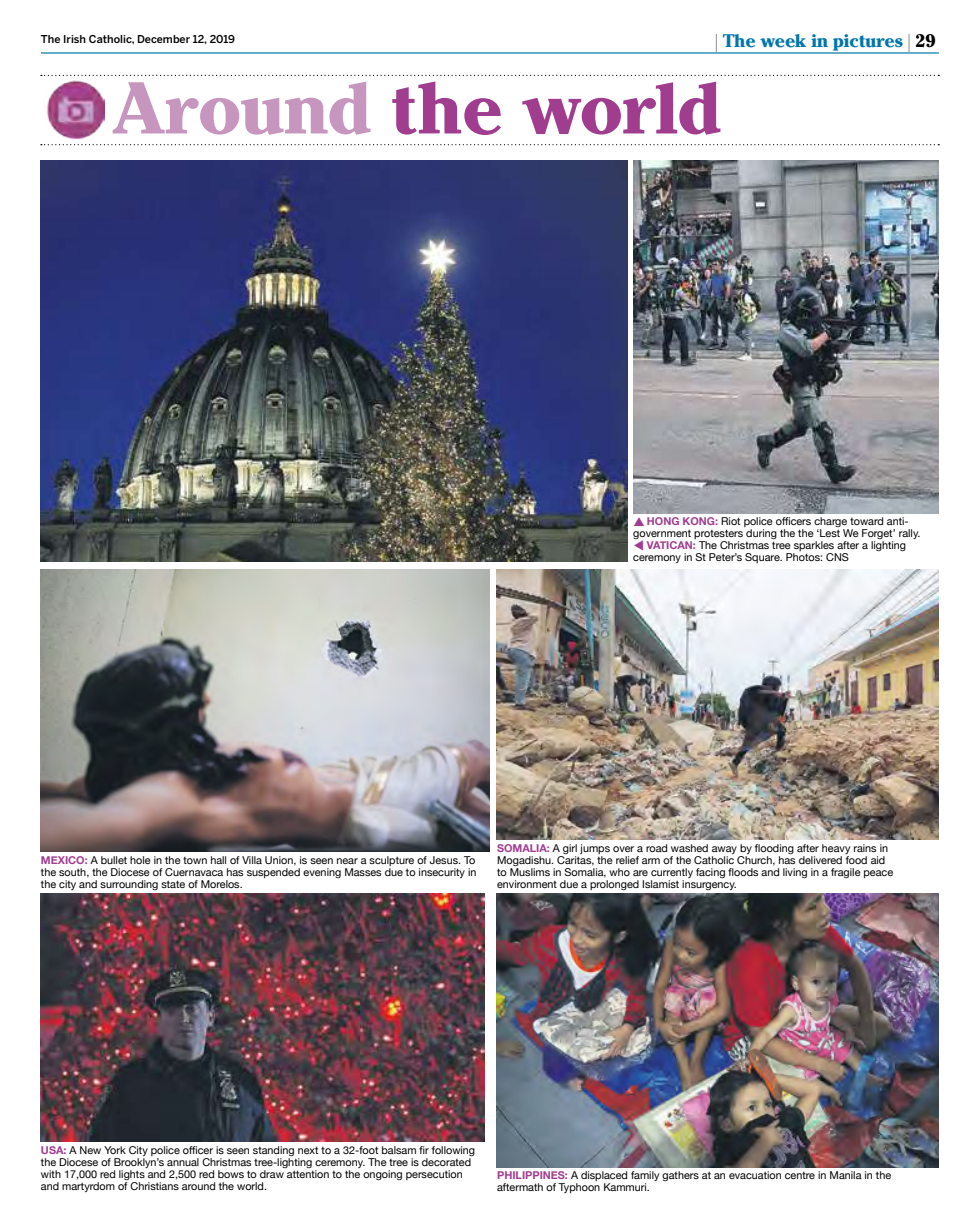
<style>
.page{position:relative;width:973px;height:1231px;background:#fff}
.page>*{position:absolute;margin:0;border:0;box-sizing:border-box;transform-origin:0 0}
.t1{font:700 expanded 76.75px "Criterion URWTOT";color:#a03d8f}
.t2{font:700 expanded 19.12px "Criterion URWTOT";color:#0076aa}
.t3{font:10.75px/12px "Helvetica Neue";color:#000}
.t4{font:500 10.75px "Benton Sans";color:#000}
.s1{font-family:"Helvetica LT";font-weight:400;font-stretch:normal;font-size:18px;color:#000}
.s2{font-family:"Helvetica LT";font-weight:400;font-stretch:normal;color:#fff}
.s3{color:#000}
.s4{color:#c696be}
.s5{font-weight:700;color:#a03d8f}
</style>
<div class="page">
<hr style="left:41px;top:52px;width:898px;height:2px;background:#0076aa">
<svg style="left:41px;top:144px;width:898px;height:1px"></svg>
<svg style="left:41px;top:75px;width:898px;height:1px"></svg>
<img style="left:46px;top:80px;width:58px;height:60px">
<img style="left:40px;top:569px;width:449px;height:283px">
<img style="left:40px;top:893px;width:444px;height:248px">
<img style="left:496px;top:569px;width:443px;height:270px">
<img style="left:496px;top:893px;width:443px;height:274px">
<img style="left:633px;top:160px;width:306px;height:353px">
<img style="left:40px;top:160px;width:587px;height:401px">
<p class="t4" style="left:41px;top:32px;width:196px">The Irish Catholic, December 12, 2019</p>
<h2 class="t2" style="left:716px;top:29px;width:222px"><span class="s1">|</span> The week in pictures <span class="s1">|</span><span class="s2">|</span><span class="s3">29</span></h2>
<h1 class="t1" style="left:112px;top:61px;width:610px"><span class="s4">Around</span> the world</h1>
<p class="t3" style="left:647px;top:516px;width:263px"><span class="s5">HONG KONG:</span> Riot police officers charge toward anti-</p>
<p class="t3" style="left:633px;top:528px;width:289px">government protesters during the the ‘Lest We Forget’ rally.</p>
<p class="t3" style="left:647px;top:540px;width:261px"><span class="s5">VATICAN:</span> The Christmas tree sparkles after a lighting</p>
<p class="t3" style="left:633px;top:552px;width:217px">ceremony in St Peter’s Square. Photos: CNS</p>
<p class="t3" style="left:41px;top:854px;width:437px;text-align:justify"><span class="s5">MEXICO:</span> A bullet hole in the town hall of Villa Union, is seen near a sculpture of Jesus. To the south, the Diocese of Cuernavaca has suspended evening Masses due to insecurity in the city and surrounding state of Morelos.</p>
<p class="t3" style="left:497px;top:842px;width:397px"><span class="s5">SOMALIA:</span> A girl jumps over a road washed away by flooding after heavy rains in Mogadishu. Caritas, the relief arm of the Catholic Church, has delivered food aid to Muslims in Somalia, who are currently facing floods and living in a fragile peace environment due a prolonged Islamist insurgency.</p>
<p class="t3" style="left:41px;top:1144px;width:436px"><span class="s5">USA:</span> A New York City police officer is seen standing next to a 32-foot balsam fir following the Diocese of Brooklyn’s annual Christmas tree-lighting ceremony. The tree is decorated with 17,000 red lights and 2,500 red bows to draw attention to the ongoing persecution and martyrdom of Christians around the world.</p>
<p class="t3" style="left:497px;top:1169px;width:395px"><span class="s5">PHILIPPINES:</span> A displaced family gathers at an evacuation centre in Manila in the aftermath of Typhoon Kammuri.</p>
</div>
